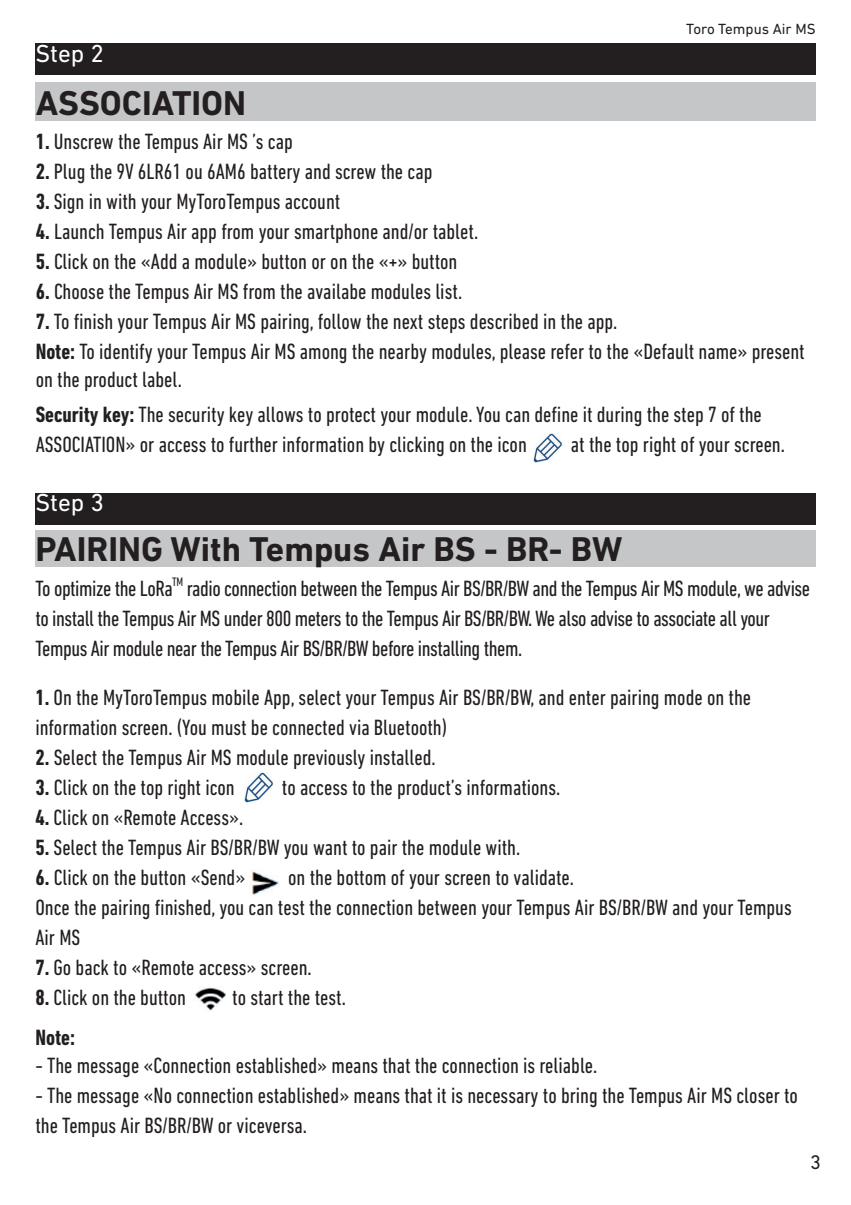
<style>
.page{position:relative;width:851px;height:1205px;background:#fff}
.page>*{position:absolute;margin:0;border:0;box-sizing:border-box;transform-origin:0 0}
.t1{font:700 35px "DIN Next LT Pro";color:#231f20}
.t2{font:25px "DIN Next LT Pro";color:#fff}
.t3{font:condensed 22.5px/30px "DIN Next LT Pro";color:#231f20}
.t4{font:condensed 22.5px/30px "DIN Next LT Pro";letter-spacing:-.02em;color:#231f20}
.t5{font:700 condensed 22.5px "DIN Next LT Pro";color:#231f20}
.t6{font:20px "DIN Next LT Pro";color:#231f20}
.t7{font:15px "DIN Next LT Pro";color:#231f20}
.s1{font-weight:700}
</style>
<div class="page">
<div style="left:35px;top:493px;width:780px;height:31px;background:#231f20"></div>
<div style="left:35px;top:530px;width:780px;height:36px;background:#c5c6c8"></div>
<img style="left:251px;top:870px;width:28px;height:25px">
<img style="left:195px;top:988px;width:30px;height:23px">
<div style="left:35px;top:43px;width:780px;height:32px;background:#231f20"></div>
<div style="left:36px;top:82px;width:779px;height:39px;background:#c5c6c8"></div>
<img style="left:533px;top:433px;width:29px;height:30px">
<img style="left:244px;top:773px;width:30px;height:29px">
<p class="t7" style="left:686px;top:20px;width:131px">Toro Tempus Air MS</p>
<p class="t2" style="left:35px;top:39px;width:70px">Step 2</p>
<h1 class="t1" style="left:36px;top:82px;width:212px">ASSOCIATION</h1>
<p class="t3" style="left:36px;top:127px;width:258px"><span class="s1">1.</span> Unscrew the Tempus Air MS ’s cap</p>
<p class="t3" style="left:36px;top:157px;width:398px"><span class="s1">2.</span> Plug the 9V 6LR61 ou 6AM6 battery and screw the cap</p>
<p class="t3" style="left:36px;top:187px;width:306px"><span class="s1">3.</span> Sign in with your MyToroTempus account</p>
<p class="t3" style="left:36px;top:217px;width:444px"><span class="s1">4.</span> Launch Tempus Air app from your smartphone and/or tablet.</p>
<p class="t3" style="left:36px;top:247px;width:423px"><span class="s1">5.</span> Click on the «Add a module» button or on the «+» button</p>
<p class="t3" style="left:36px;top:277px;width:428px"><span class="s1">6.</span> Choose the Tempus Air MS from the availabe modules list.</p>
<p class="t3" style="left:36px;top:307px;width:770px"><span class="s1">7.</span> To finish your Tempus Air MS pairing, follow the next steps described in the app.<br><span class="s1">Note:</span> To identify your Tempus Air MS among the nearby modules, please refer to the «Default name» present</p>
<p class="t3" style="left:36px;top:362px;width:727px;line-height:35px">on the product label.<br><span class="s1">Security key:</span> The security key allows to protect your module. You can define it during the step 7 of the</p>
<p class="t3" style="left:36px;top:429px;width:492px">ASSOCIATION» or access to further information by clicking on the icon</p>
<p class="t3" style="left:571px;top:429px;width:215px">at the top right of your screen.</p>
<p class="t2" style="left:35px;top:488px;width:70px">Step 3</p>
<h1 class="t1" style="left:35px;top:529px;width:588px">PAIRING With Tempus Air BS - BR- BW</h1>
<p class="t4" style="left:35px;top:573px;width:776px">To optimize the LoRa<sup>TM</sup> radio connection between the Tempus Air BS/BR/BW and the Tempus Air MS module, we advise to install the Tempus Air MS under 800 meters to the Tempus Air BS/BR/BW. We also advise to associate all your<br>Tempus Air module near the Tempus Air BS/BR/BW before installing them.</p>
<p class="t3" style="left:35px;top:682px;width:717px"><span class="s1">1.</span> On the MyToroTempus mobile App, select your Tempus Air BS/BR/BW, and enter pairing mode on the information screen. (You must be connected via Bluetooth)</p>
<p class="t3" style="left:35px;top:742px;width:401px"><span class="s1">2.</span> Select the Tempus Air MS module previously installed.</p>
<p class="t3" style="left:35px;top:772px;width:201px"><span class="s1">3.</span> Click on the top right icon</p>
<p class="t3" style="left:282px;top:772px;width:280px">to access to the product’s informations.</p>
<p class="t3" style="left:35px;top:802px;width:209px"><span class="s1">4.</span> Click on «Remote Access».</p>
<p class="t3" style="left:35px;top:832px;width:486px"><span class="s1">5.</span> Select the Tempus Air BS/BR/BW you want to pair the module with.</p>
<p class="t3" style="left:35px;top:862px;width:211px"><span class="s1">6.</span> Click on the button «Send»</p>
<p class="t3" style="left:35px;top:862px;width:757px;text-indent:253px">on the bottom of your screen to validate.<br>Once the pairing finished, you can test the connection between your Tempus Air BS/BR/BW and your Tempus<br>Air MS</p>
<p class="t3" style="left:35px;top:952px;width:278px"><span class="s1">7.</span> Go back to «Remote access» screen.</p>
<p class="t3" style="left:35px;top:982px;width:152px"><span class="s1">8.</span> Click on the button</p>
<p class="t3" style="left:232px;top:982px;width:115px">to start the test.</p>
<p class="t5" style="left:35px;top:1025px;width:41px">Note:</p>
<p class="t3" style="left:35px;top:1050px;width:563px">- The message «Connection established» means that the connection is reliable.</p>
<p class="t3" style="left:35px;top:1080px;width:764px">- The message «No connection established» means that it is necessary to bring the Tempus Air MS closer to the Tempus Air BS/BR/BW or viceversa.</p>
<p class="t6" style="left:810px;top:1151px;width:12px">3</p>
</div>
